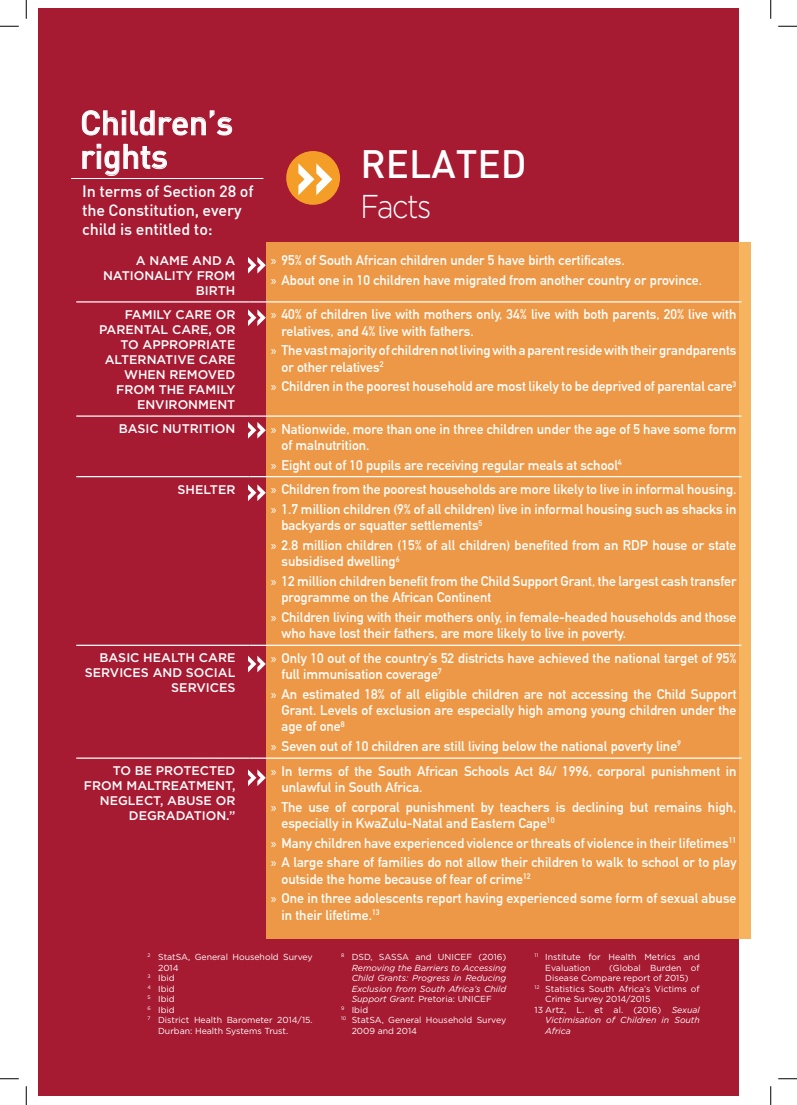
<style>
.page{position:relative;width:797px;height:1105px;background:#fff}
.page>*{position:absolute;margin:0;border:0;box-sizing:border-box;transform-origin:0 0}
.Heading_1{font:500 38.75px "DIN";color:#fff}
.Heading_1-2{font:500 33.62px/33.6px "DIN";letter-spacing:-.01em;color:#fff}
.Heading_1-3{font:300 33px "Gotham";letter-spacing:-.05em;color:#fff;scale:.87 1}
.Heading_1-4{font:500 16.12px/19.4px "DIN";letter-spacing:-.01em;color:#fff}
.t1{font:13.75px/16.2px "DIN Mittelschrift";color:#fff}
.Body_Text{font:500 12.5px/15px "Gotham";color:#fff;text-align:right}
.a_footnote{font:8.75px/10.5px "Gotham";color:#fff}
.a_footnote-2{font:italic 8.75px/10.5px "Gotham";color:#fff;text-align:justify}
.s1{font-family:"Myriad Pro"}
.s2{font-style:normal}
</style>
<div class="page">
<div style="left:39px;top:9px;width:699px;height:1087px;background:#a61a32"></div>
<div style="left:266px;top:242px;width:485px;height:697px;background:#ed9846"></div>
<svg style="left:81px;top:110px;width:152px;height:26px"></svg>
<svg style="left:82px;top:144px;width:85px;height:33px"></svg>
<hr style="left:71px;top:178px;width:192px;height:1px;background:#fff">
<div style="left:286px;top:151px;width:54px;height:54px;background:#f49e28;border-radius:50%"></div>
<svg style="left:298px;top:163px;width:34px;height:32px"></svg>
<hr style="left:76px;top:301px;width:173px;height:2px;background:#fff">
<hr style="left:249px;top:301px;width:492px;height:2px;background:#fff">
<hr style="left:76px;top:415px;width:173px;height:2px;background:#fff">
<hr style="left:249px;top:415px;width:492px;height:2px;background:#fff">
<hr style="left:76px;top:476px;width:173px;height:1px;background:#fff">
<hr style="left:249px;top:476px;width:492px;height:1px;background:#fff">
<hr style="left:76px;top:645px;width:173px;height:1px;background:#fff">
<hr style="left:249px;top:645px;width:492px;height:1px;background:#fff">
<hr style="left:76px;top:757px;width:173px;height:2px;background:#fff">
<hr style="left:249px;top:757px;width:492px;height:2px;background:#fff">
<svg style="left:248px;top:257px;width:18px;height:17px"></svg>
<svg style="left:248px;top:309px;width:18px;height:17px"></svg>
<svg style="left:248px;top:422px;width:18px;height:17px"></svg>
<svg style="left:248px;top:484px;width:18px;height:17px"></svg>
<svg style="left:248px;top:656px;width:18px;height:16px"></svg>
<svg style="left:248px;top:769px;width:18px;height:17px"></svg>
<svg style="left:0;top:25px;width:19px;height:2px"></svg>
<svg style="left:778px;top:25px;width:19px;height:2px"></svg>
<svg style="left:0;top:1078px;width:19px;height:1px"></svg>
<svg style="left:778px;top:1078px;width:19px;height:1px"></svg>
<svg style="left:25px;top:0;width:2px;height:19px"></svg>
<svg style="left:25px;top:1086px;width:2px;height:19px"></svg>
<svg style="left:770px;top:0;width:1px;height:19px"></svg>
<svg style="left:770px;top:1086px;width:1px;height:19px"></svg>
<p class="Heading_1-2" style="left:80px;top:105px;width:154px">Children’s rights</p>
<p class="Heading_1-4" style="left:82px;top:181px;width:173px">In terms of Section 28 of the Constitution, every child is entitled to:</p>
<p class="Heading_1" style="left:360px;top:139px;width:168px">RELATED</p>
<p class="Heading_1-3" style="left:360px;top:185px;width:83px">Facts</p>
<p class="Body_Text" style="left:103px;top:253px;width:134px">A NAME AND A<br>NATIONALITY FROM<br>BIRTH</p>
<p class="t1" style="left:271px;top:252px;width:355px"><span class="s1">»</span> 95% of South African children under 5 have birth certificates.</p>
<p class="t1" style="left:271px;top:272px;width:432px"><span class="s1">»</span> About one in 10 children have migrated from another country or province.</p>
<p class="Body_Text" style="left:99px;top:307px;width:138px">FAMILY CARE OR<br>PARENTAL CARE, OR<br>TO APPROPRIATE<br>ALTERNATIVE CARE<br>WHEN REMOVED<br>FROM THE FAMILY<br>ENVIRONMENT</p>
<p class="t1" style="left:281px;top:306px;width:456px;text-indent:-11px"><span class="s1">»</span> 40% of children live with mothers only, 34% live with both parents, 20% live with relatives, and 4% live with fathers.</p>
<p class="t1" style="left:281px;top:342px;width:456px;text-indent:-11px"><span class="s1">»</span> The vast majority of children not living with a parent reside with their grandparents or other relatives<sup>2</sup></p>
<p class="t1" style="left:271px;top:379px;width:467px"><span class="s1">»</span> Children in the poorest household are most likely to be deprived of parental care<sup>3</sup></p>
<p class="Body_Text" style="left:119px;top:421px;width:118px">BASIC NUTRITION</p>
<p class="t1" style="left:281px;top:421px;width:456px;text-indent:-11px"><span class="s1">»</span> Nationwide, more than one in three children under the age of 5 have some form of malnutrition.</p>
<p class="t1" style="left:271px;top:457px;width:352px"><span class="s1">»</span> Eight out of 10 pupils are receiving regular meals at school<sup>4</sup></p>
<p class="Body_Text" style="left:177px;top:482px;width:59px">SHELTER</p>
<p class="t1" style="left:271px;top:481px;width:467px"><span class="s1">»</span> Children from the poorest households are more likely to live in informal housing.</p>
<p class="t1" style="left:281px;top:501px;width:456px;text-indent:-11px"><span class="s1">»</span> 1.7 million children (9% of all children) live in informal housing such as shacks in backyards or squatter settlements<sup>5</sup></p>
<p class="t1" style="left:281px;top:537px;width:456px;text-indent:-11px"><span class="s1">»</span> 2.8 million children (15% of all children) benefited from an RDP house or state subsidised dwelling<sup>6</sup></p>
<p class="t1" style="left:281px;top:573px;width:456px;text-indent:-11px"><span class="s1">»</span> 12 million children benefit from the Child Support Grant, the largest cash transfer programme on the African Continent</p>
<p class="t1" style="left:281px;top:609px;width:456px;text-indent:-11px"><span class="s1">»</span> Children living with their mothers only, in female-headed households and those who have lost their fathers, are more likely to live in poverty.</p>
<p class="Body_Text" style="left:85px;top:650px;width:152px">BASIC HEALTH CARE<br>SERVICES AND SOCIAL<br>SERVICES</p>
<p class="t1" style="left:281px;top:650px;width:456px;text-indent:-11px"><span class="s1">»</span> Only 10 out of the country’s 52 districts have achieved the national target of 95% full immunisation coverage<sup>7</sup></p>
<p class="t1" style="left:281px;top:686px;width:456px;text-align:justify;text-indent:-11px"><span class="s1">»</span> An estimated 18% of all eligible children are not accessing the Child Support Grant. Levels of exclusion are especially high among young children under the age of one<sup>8</sup></p>
<p class="t1" style="left:271px;top:738px;width:412px"><span class="s1">»</span> Seven out of 10 children are still living below the national poverty line<sup>9</sup></p>
<p class="Body_Text" style="left:84px;top:763px;width:153px">TO BE PROTECTED<br>FROM MALTREATMENT,<br>NEGLECT, ABUSE OR<br>DEGRADATION.”</p>
<p class="t1" style="left:281px;top:763px;width:456px;text-indent:-11px"><span class="s1">»</span> In terms of the South African Schools Act 84/ 1996, corporal punishment in unlawful in South Africa.</p>
<p class="t1" style="left:281px;top:799px;width:456px;text-indent:-11px"><span class="s1">»</span> The use of corporal punishment by teachers is declining but remains high, especially in KwaZulu-Natal and Eastern Cape<sup>10</sup></p>
<p class="t1" style="left:271px;top:835px;width:467px"><span class="s1">»</span> Many children have experienced violence or threats of violence in their lifetimes<sup>11</sup></p>
<p class="t1" style="left:281px;top:854px;width:456px;text-indent:-11px"><span class="s1">»</span> A large share of families do not allow their children to walk to school or to play outside the home because of fear of crime<sup>12</sup></p>
<p class="t1" style="left:281px;top:891px;width:456px;text-indent:-11px"><span class="s1">»</span> One in three adolescents report having experienced some form of sexual abuse in their lifetime.<sup>13</sup></p>
<p class="a_footnote" style="left:158px;top:952px;width:156px;text-indent:-11px"><sup>2</sup> StatSA, General Household Survey<br>2014</p>
<p class="a_footnote" style="left:147px;top:973px;width:29px"><sup>3</sup> Ibid</p>
<p class="a_footnote" style="left:147px;top:983px;width:29px"><sup>4</sup> Ibid</p>
<p class="a_footnote" style="left:147px;top:994px;width:29px"><sup>5</sup> Ibid</p>
<p class="a_footnote" style="left:147px;top:1004px;width:29px"><sup>6</sup> Ibid</p>
<p class="a_footnote" style="left:158px;top:1015px;width:156px;text-indent:-11px"><sup>7</sup> District Health Barometer 2014/15.<br>Durban: Health Systems Trust.</p>
<p class="a_footnote-2" style="left:352px;top:952px;width:156px;text-indent:-11px"><sup>8</sup> <span class="s2">DSD, SASSA and UNICEF (2016)<br></span>Removing the Barriers to Accessing Child Grants: Progress in Reducing Exclusion from South Africa’s Child Support Grant. <span class="s2">Pretoria: UNICEF</span></p>
<p class="a_footnote" style="left:341px;top:1004px;width:29px"><sup>9</sup> Ibid</p>
<p class="a_footnote" style="left:352px;top:1015px;width:156px;text-indent:-11px"><sup>10</sup> StatSA, General Household Survey<br>2009 and 2014</p>
<p class="a_footnote" style="left:545px;top:952px;width:156px;text-indent:-11px"><sup>11</sup> Institute for Health Metrics and<br>Evaluation</p>
<p class="a_footnote" style="left:545px;top:962px;width:156px;text-indent:64px">(Global Burden of<br>Disease Compare report of 2015)</p>
<p class="a_footnote" style="left:545px;top:983px;width:156px;text-indent:-11px"><sup>12</sup> Statistics South Africa’s Victims of<br>Crime Survey 2014/2015</p>
<p class="a_footnote-2" style="left:545px;top:1004px;width:156px;text-indent:-11px"><span class="s2">13 Artz, L. et al. (2016)</span> Sexual Victimisation of Children in South Africa</p>
</div>
